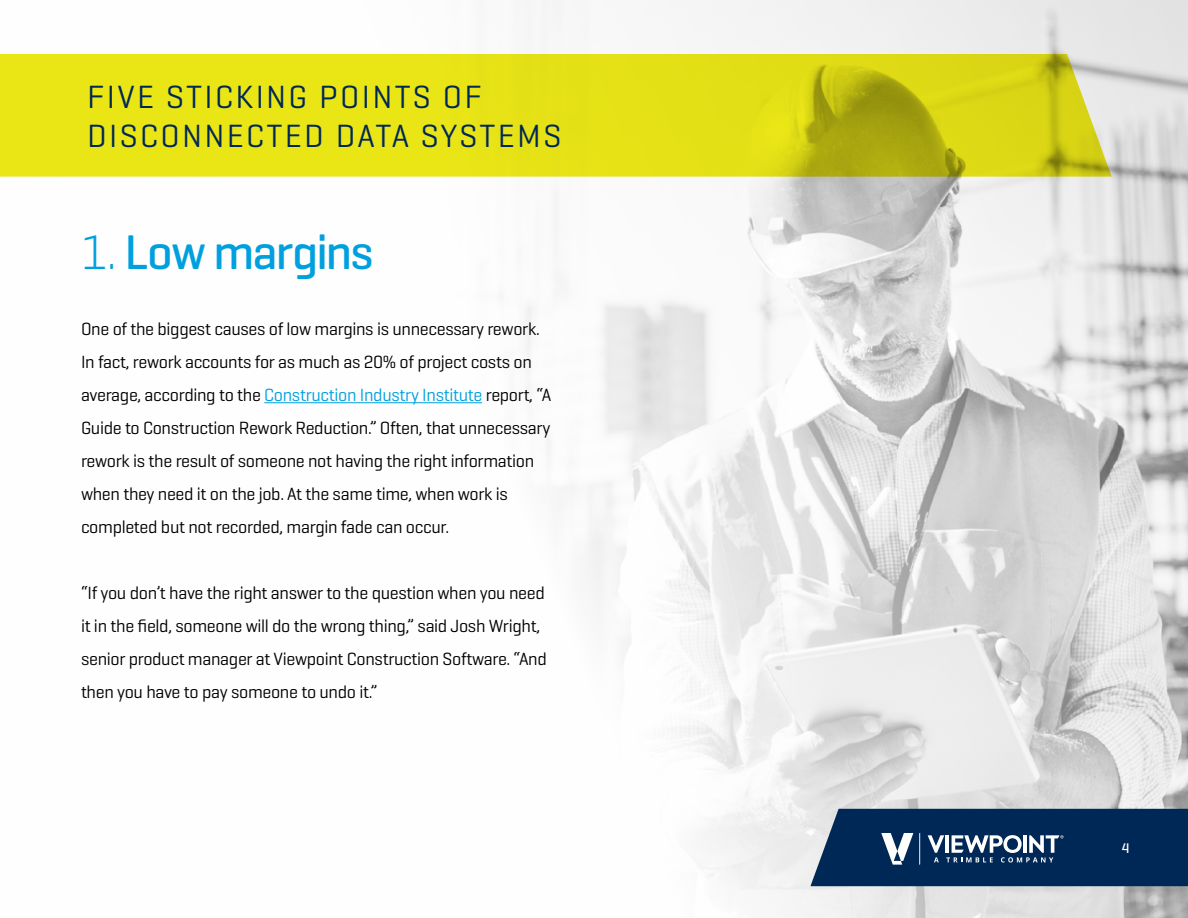
<style>
.page{position:relative;width:1188px;height:918px;background:#fff}
.page>*{position:absolute;margin:0;border:0;box-sizing:border-box;transform-origin:0 0}
.num_list_2{font:500 49.5px "Geogrotesque";letter-spacing:-.035em;color:#00a0df}
.t1{font:32.7px/39.3px "Geogrotesque";letter-spacing:.07em;color:#002856}
.t2{font:18px/33px "Geogrotesque";letter-spacing:-.02em;color:#000}
.t3{font:500 14.25px "Geogrotesque";color:#fff}
.s1{font-weight:300}
.s2{color:#00a0df}
</style>
<div class="page">
<img style="left:264px;top:0;width:924px;height:918px">
<hr style="left:264px;top:402px;width:218px;height:1px;background:#00a0df">
<svg style="left:0;top:54px;width:1112px;height:123px;background:#deda19"></svg>
<svg style="left:810px;top:809px;width:378px;height:77px;background:#193d66"></svg>
<h1 class="t1" style="left:87px;top:76px;width:476px">FIVE STICKING POINTS OF<br>DISCONNECTED DATA SYSTEMS</h1>
<p class="num_list_2" style="left:81px;top:221px;width:295px"><span class="s1">1.</span> Low margins</p>
<p class="t2" style="left:81px;top:311px;width:472px">One of the biggest causes of low margins is unnecessary rework.<br>In fact, rework accounts for as much as 20% of project costs on average, according to the <span class="s2">Construction Industry Institute</span> report, “A Guide to Construction Rework Reduction.” Often, that unnecessary rework is the result of someone not having the right information when they need it on the job. At the same time, when work is completed but not recorded, margin fade can occur.</p>
<p class="t2" style="left:81px;top:575px;width:467px">“If you don’t have the right answer to the question when you need it in the field, someone will do the wrong thing,” said Josh Wright, senior product manager at Viewpoint Construction Software. “And then you have to pay someone to undo it.”</p>
<p class="t3" style="left:1122px;top:839px;width:9px">4</p>
</div>
